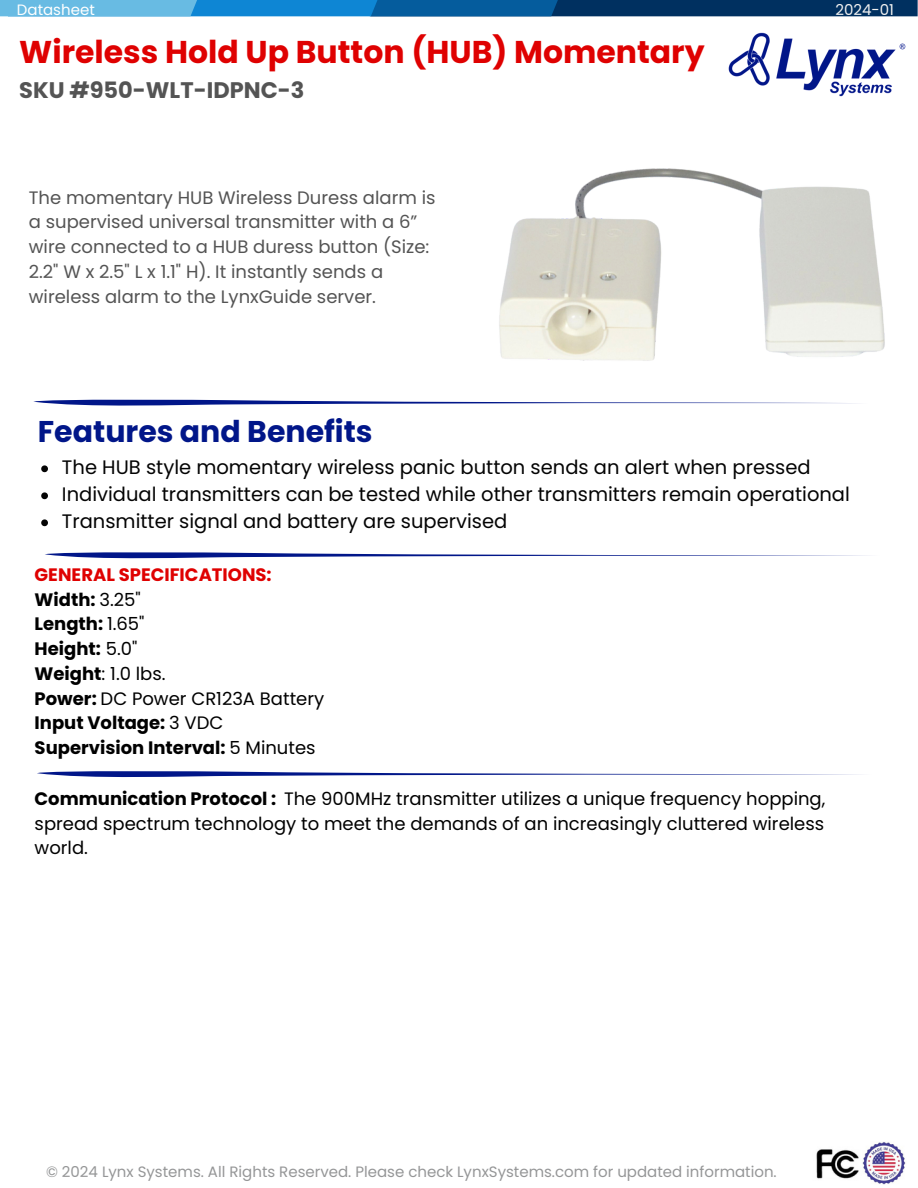
<style>
.page{position:relative;width:918px;height:1188px;background:#fff}
.page>*{position:absolute;margin:0;border:0;box-sizing:border-box;transform-origin:0 0}
.t1{font:700 31.5px "Poppins";color:#df0101}
.t2{font:700 30px "Poppins";color:#011689}
.t3{font:700 22.5px "Poppins";color:#545454}
.t4{font:19.5px/27px "Poppins";color:#040404}
.t5{font:18px/24.8px "Poppins";color:#545454}
.t6{font:18px/24.8px "Poppins";color:#000;text-align:justify}
.t7{font:700 18px/24.8px "Poppins";color:#000}
.t8{font:15px "Poppins";color:#959697}
.t9{font:15px "Poppins";color:#fff}
.t10{font:15px "Poppins";color:#f1f1f1}
.s1{color:#df0101}
.s2{font-weight:400}
.s3{font-weight:700}
</style>
<div class="page">
<img style="left:862px;top:1142px;width:44px;height:43px">
<img style="left:816px;top:1149px;width:43px;height:30px">
<svg style="left:33px;top:399px;width:823px;height:7px"></svg>
<img style="left:728px;top:32px;width:178px;height:65px">
<svg style="left:0;top:0;width:918px;height:16px;background:#19679e"></svg>
<svg style="left:45px;top:552px;width:822px;height:7px"></svg>
<svg style="left:37px;top:771px;width:822px;height:7px"></svg>
<img style="left:499px;top:168px;width:386px;height:193px">
<svg style="left:41px;top:465px;width:7px;height:7px"></svg>
<svg style="left:41px;top:492px;width:7px;height:7px"></svg>
<svg style="left:41px;top:519px;width:7px;height:7px"></svg>
<p class="t9" style="left:17px;top:-1px;width:79px">Datasheet</p>
<p class="t10" style="left:835px;top:-1px;width:60px">2024-01</p>
<h2 class="t1" style="left:19px;top:30px;width:687px">Wireless Hold Up Button (HUB) Momentary</h2>
<h2 class="t3" style="left:19px;top:74px;width:287px">SKU #950-WLT-IDPNC-3</h2>
<p class="t5" style="left:29px;top:185px;width:408px">The momentary HUB Wireless Duress alarm is a supervised universal transmitter with a 6” wire connected to a HUB duress button (Size:<br>2.2" W x 2.5" L x 1.1" H). It instantly sends a wireless alarm to the LynxGuide server.</p>
<p class="t2" style="left:38px;top:411px;width:336px">Features and Benefits</p>
<p class="t4" style="left:62px;top:454px;width:789px">The HUB style momentary wireless panic button sends an alert when pressed<br>Individual transmitters can be tested while other transmitters remain operational<br>Transmitter signal and battery are supervised</p>
<h1 class="t7" style="left:35px;top:562px;width:291px"><span class="s1">GENERAL SPECIFICATIONS:<br></span>Width: <span class="s2">3.25"<br></span>Length: <span class="s2">1.65"<br></span>Height: <span class="s2">5.0"<br></span>Weight<span class="s2">: 1.0 lbs.<br></span>Power: <span class="s2">DC Power CR123A Battery<br></span>Input Voltage: <span class="s2">3 VDC<br></span>Supervision Interval: <span class="s2">5 Minutes</span></h1>
<p class="t6" style="left:35px;top:786px;width:792px"><span class="s3">Communication Protocol :</span> The 900MHz transmitter utilizes a unique frequency hopping, spread spectrum technology to meet the demands of an increasingly cluttered wireless world.</p>
<h1 class="t8" style="left:46px;top:1161px;width:732px">© 2024 Lynx Systems. All Rights Reserved. Please check LynxSystems.com for updated information.</h1>
</div>
